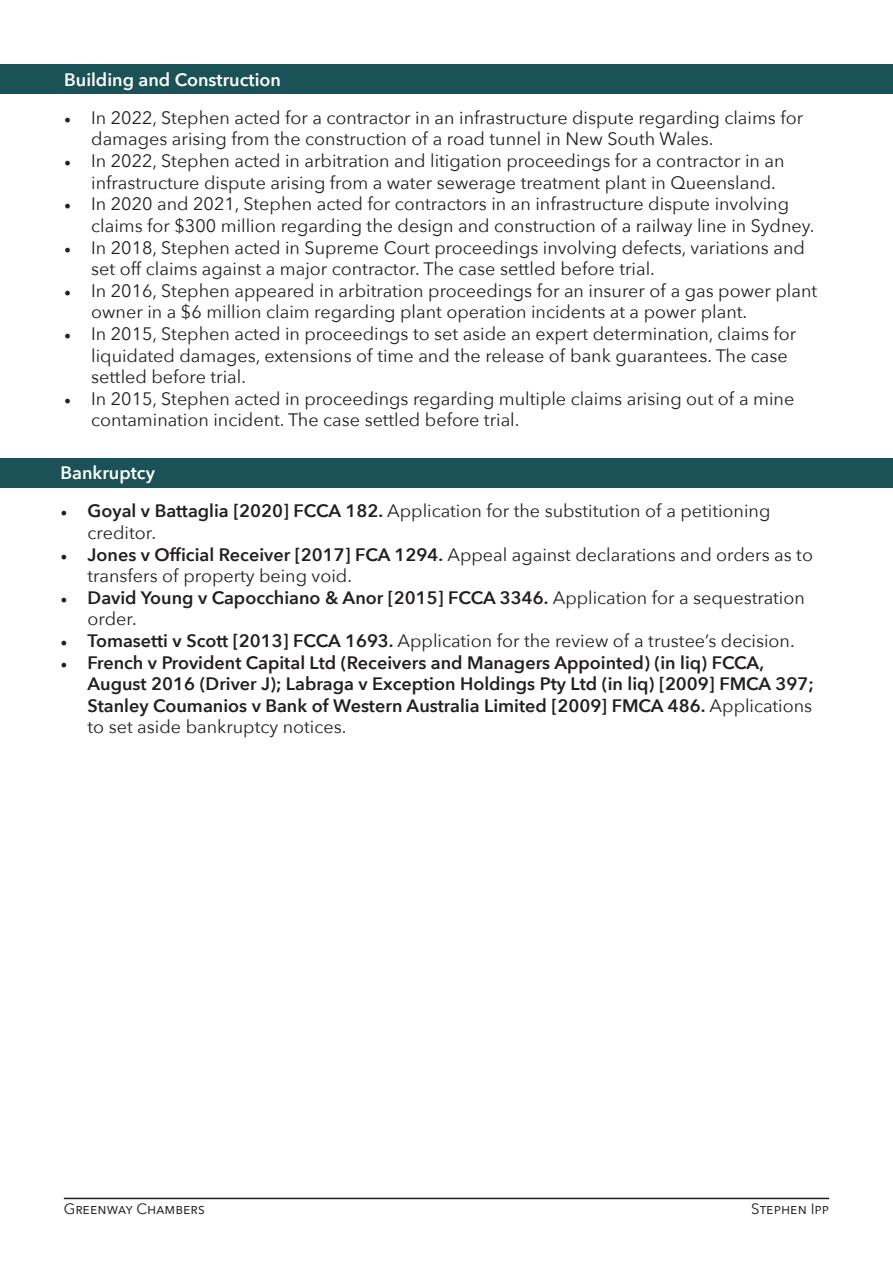
<style>
.page{position:relative;width:893px;height:1263px;background:#fff}
.page>*{position:absolute;margin:0;border:0;box-sizing:border-box;transform-origin:0 0}
.t1{font:18px/21.6px "Avenir Next";color:#231f20}
.t2{font:600 18px/21.6px "Avenir Next";color:#231f20}
.t3{font:600 18px "Avenir Next";color:#fff}
.t4{font:15px "Avenir Next";color:#231f20}
.s1{font-family:"Minion Pro"}
.s2{font-weight:600}
.s3{font-family:"Minion Pro";font-weight:400}
.s4{font-weight:400}
</style>
<div class="page">
<hr style="left:64px;top:1198px;width:765px;height:1px;background:#231f20">
<div style="left:0;top:458px;width:893px;height:30px;background:#1a5255"></div>
<div style="left:0;top:64px;width:893px;height:30px;background:#1a5255"></div>
<p class="t3" style="left:64px;top:64px;width:218px">Building and Construction</p>
<p class="t1" style="left:91px;top:106px;width:713px;text-indent:-27px"><span class="s1">•</span> In 2022, Stephen acted for a contractor in an infrastructure dispute regarding claims for damages arising from the construction of a road tunnel in New South Wales.</p>
<p class="t1" style="left:91px;top:149px;width:695px;text-indent:-27px"><span class="s1">•</span> In 2022, Stephen acted in arbitration and litigation proceedings for a contractor in an infrastructure dispute arising from a water sewerage treatment plant in Queensland.</p>
<p class="t1" style="left:91px;top:192px;width:725px;text-indent:-27px"><span class="s1">•</span> In 2020 and 2021, Stephen acted for contractors in an infrastructure dispute involving claims for $300 million regarding the design and construction of a railway line in Sydney.</p>
<p class="t1" style="left:91px;top:236px;width:715px;text-indent:-27px"><span class="s1">•</span> In 2018, Stephen acted in Supreme Court proceedings involving defects, variations and set off claims against a major contractor. The case settled before trial.</p>
<p class="t1" style="left:91px;top:279px;width:727px;text-indent:-27px"><span class="s1">•</span> In 2016, Stephen appeared in arbitration proceedings for an insurer of a gas power plant owner in a $6 million claim regarding plant operation incidents at a power plant.</p>
<p class="t1" style="left:91px;top:322px;width:707px;text-indent:-27px"><span class="s1">•</span> In 2015, Stephen acted in proceedings to set aside an expert determination, claims for liquidated damages, extensions of time and the release of bank guarantees. The case settled before trial.</p>
<p class="t1" style="left:91px;top:387px;width:705px;text-indent:-27px"><span class="s1">•</span> In 2015, Stephen acted in proceedings regarding multiple claims arising out of a mine contamination incident. The case settled before trial.</p>
<p class="t3" style="left:61px;top:457px;width:96px">Bankruptcy</p>
<p class="t1" style="left:88px;top:499px;width:684px;text-indent:-27px"><span class="s1">•</span> <span class="s2">Goyal v Battaglia [2020] FCCA 182.</span> Application for the substitution of a petitioning creditor.</p>
<p class="t1" style="left:88px;top:543px;width:727px;text-indent:-27px"><span class="s1">•</span> <span class="s2">Jones v Official Receiver [2017] FCA 1294.</span> Appeal against declarations and orders as to transfers of property being void.</p>
<p class="t2" style="left:88px;top:586px;width:719px;text-indent:-27px"><span class="s3">•</span> David Young v Capocchiano &amp; Anor [2015] FCCA 3346. <span class="s4">Application for a sequestration order.</span></p>
<p class="t1" style="left:61px;top:629px;width:736px"><span class="s1">•</span> <span class="s2">Tomasetti v Scott [2013] FCCA 1693.</span> Application for the review of a trustee’s decision.</p>
<p class="t2" style="left:88px;top:651px;width:728px;text-indent:-27px"><span class="s3">•</span> French v Provident Capital Ltd (Receivers and Managers Appointed) (in liq) FCCA, August 2016 (Driver J); Labraga v Exception Holdings Pty Ltd (in liq) [2009] FMCA 397; Stanley Coumanios v Bank of Western Australia Limited [2009] FMCA 486. <span class="s4">Applications to set aside bankruptcy notices.</span></p>
<p class="t4" style="left:64px;top:1196px;width:142px">Greenway Chambers</p>
<p class="t4" style="left:751px;top:1196px;width:79px">Stephen Ipp</p>
</div>
